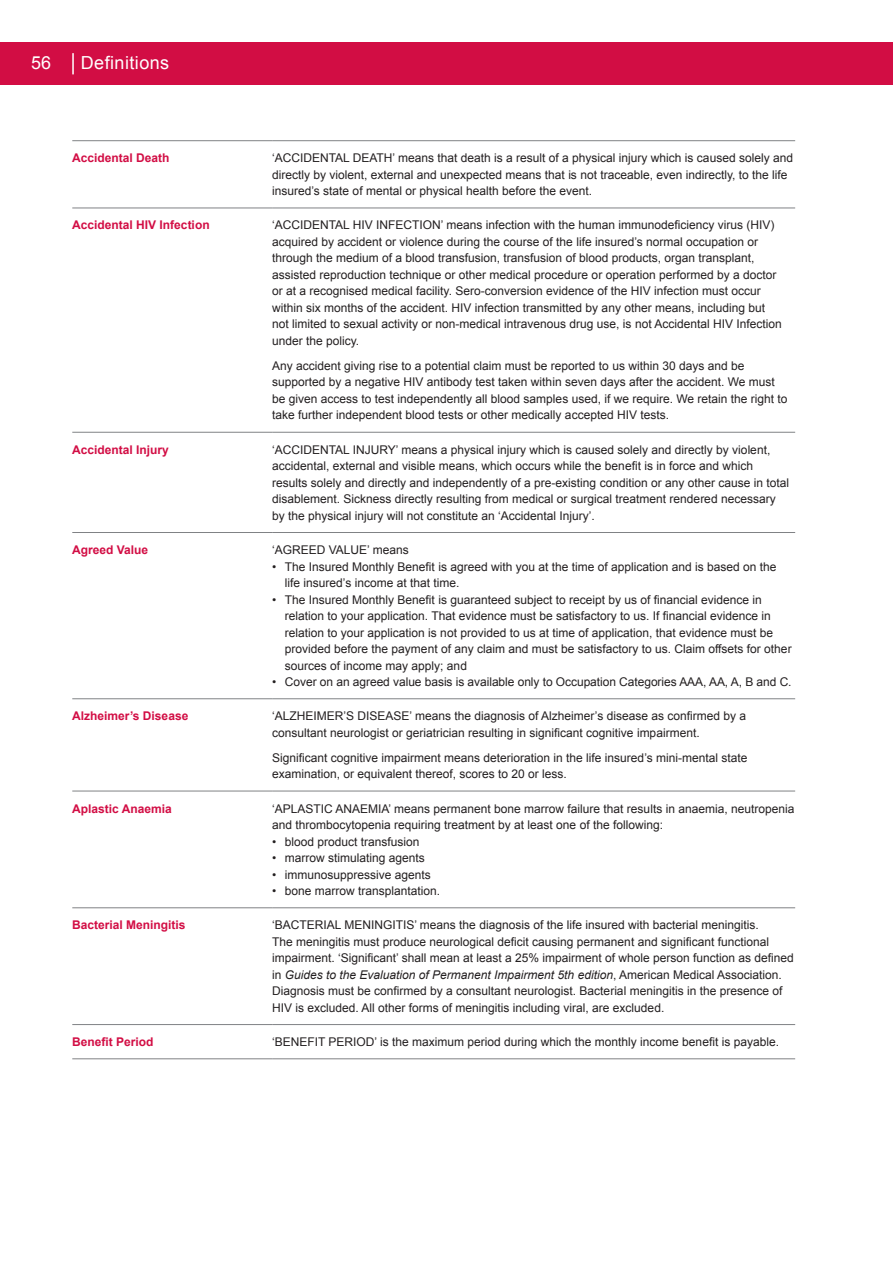
<style>
.page{position:relative;width:893px;height:1263px;background:#fff}
.page>*{position:absolute;margin:0;border:0;box-sizing:border-box;transform-origin:0 0}
.t1{font:18px "Arial";letter-spacing:.025em;color:#fff}
.t2{font:12px/16.5px "Arial";color:#231f20}
.t3{font:700 12px "Arial";color:#d20d44}
.s1{font-style:italic}
</style>
<div class="page">
<div style="left:0;top:43px;width:893px;height:42px;background:#d20d44"></div>
<hr style="left:72px;top:53px;width:2px;height:21px;background:#fff">
<hr style="left:72px;top:432px;width:200px;height:1px;background:#808285">
<hr style="left:272px;top:432px;width:523px;height:1px;background:#808285">
<hr style="left:72px;top:532px;width:200px;height:1px;background:#808285">
<hr style="left:272px;top:532px;width:523px;height:1px;background:#808285">
<hr style="left:72px;top:698px;width:200px;height:1px;background:#808285">
<hr style="left:272px;top:698px;width:523px;height:1px;background:#808285">
<hr style="left:72px;top:791px;width:200px;height:1px;background:#808285">
<hr style="left:272px;top:791px;width:523px;height:1px;background:#808285">
<hr style="left:72px;top:907px;width:200px;height:1px;background:#808285">
<hr style="left:272px;top:907px;width:523px;height:1px;background:#808285">
<hr style="left:72px;top:1024px;width:200px;height:1px;background:#808285">
<hr style="left:272px;top:1024px;width:523px;height:1px;background:#808285">
<hr style="left:72px;top:1058px;width:200px;height:1px;background:#808285">
<hr style="left:272px;top:1058px;width:523px;height:1px;background:#808285">
<hr style="left:72px;top:140px;width:200px;height:1px;background:#808285">
<hr style="left:272px;top:140px;width:523px;height:1px;background:#808285">
<hr style="left:72px;top:208px;width:200px;height:1px;background:#808285">
<hr style="left:272px;top:208px;width:523px;height:1px;background:#808285">
<h1 class="t1" style="left:31px;top:51px;width:22px">56</h1>
<h1 class="t1" style="left:81px;top:51px;width:90px">Definitions</h1>
<p class="t3" style="left:72px;top:150px;width:99px">Accidental Death</p>
<p class="t2" style="left:272px;top:150px;width:522px">‘ACCIDENTAL DEATH’ means that death is a result of a physical injury which is caused solely and directly by violent, external and unexpected means that is not traceable, even indirectly, to the life insured’s state of mental or physical health before the event.</p>
<p class="t3" style="left:72px;top:217px;width:139px">Accidental HIV Infection</p>
<p class="t2" style="left:272px;top:217px;width:511px">‘ACCIDENTAL HIV INFECTION’ means infection with the human immunodeficiency virus (HIV) acquired by accident or violence during the course of the life insured’s normal occupation or through the medium of a blood transfusion, transfusion of blood products, organ transplant, assisted reproduction technique or other medical procedure or operation performed by a doctor or at a recognised medical facility. Sero-conversion evidence of the HIV infection must occur within six months of the accident. HIV infection transmitted by any other means, including but not limited to sexual activity or non-medical intravenous drug use, is not Accidental HIV Infection under the policy.</p>
<p class="t2" style="left:272px;top:358px;width:517px">Any accident giving rise to a potential claim must be reported to us within 30 days and be supported by a negative HIV antibody test taken within seven days after the accident. We must be given access to test independently all blood samples used, if we require. We retain the right to take further independent blood tests or other medically accepted HIV tests.</p>
<p class="t3" style="left:72px;top:442px;width:98px">Accidental Injury</p>
<p class="t2" style="left:272px;top:441px;width:518px">‘ACCIDENTAL INJURY’ means a physical injury which is caused solely and directly by violent, accidental, external and visible means, which occurs while the benefit is in force and which results solely and directly and independently of a pre-existing condition or any other cause in total disablement. Sickness directly resulting from medical or surgical treatment rendered necessary by the physical injury will not constitute an ‘Accidental Injury’.</p>
<p class="t3" style="left:72px;top:542px;width:78px">Agreed Value</p>
<p class="t2" style="left:272px;top:542px;width:138px">‘AGREED VALUE’ means</p>
<p class="t2" style="left:285px;top:558px;width:493px;text-indent:-13px">• The Insured Monthly Benefit is agreed with you at the time of application and is based on the life insured’s income at that time.</p>
<p class="t2" style="left:285px;top:591px;width:508px;text-indent:-13px">• The Insured Monthly Benefit is guaranteed subject to receipt by us of financial evidence in relation to your application. That evidence must be satisfactory to us. If financial evidence in relation to your application is not provided to us at time of application, that evidence must be provided before the payment of any claim and must be satisfactory to us. Claim offsets for other sources of income may apply; and</p>
<p class="t2" style="left:272px;top:674px;width:521px">• Cover on an agreed value basis is available only to Occupation Categories AAA, AA, A, B and C.</p>
<p class="t3" style="left:72px;top:708px;width:118px">Alzheimer’s Disease</p>
<p class="t2" style="left:272px;top:708px;width:475px">‘ALZHEIMER’S DISEASE’ means the diagnosis of Alzheimer’s disease as confirmed by a consultant neurologist or geriatrician resulting in significant cognitive impairment.</p>
<p class="t2" style="left:272px;top:749px;width:477px">Significant cognitive impairment means deterioration in the life insured’s mini-mental state examination, or equivalent thereof, scores to 20 or less.</p>
<p class="t3" style="left:72px;top:800px;width:101px">Aplastic Anaemia</p>
<p class="t2" style="left:272px;top:800px;width:524px">‘APLASTIC ANAEMIA’ means permanent bone marrow failure that results in anaemia, neutropenia and thrombocytopenia requiring treatment by at least one of the following:</p>
<p class="t2" style="left:272px;top:833px;width:149px">• blood product transfusion</p>
<p class="t2" style="left:272px;top:850px;width:154px">• marrow stimulating agents</p>
<p class="t2" style="left:272px;top:866px;width:160px">• immunosuppressive agents</p>
<p class="t2" style="left:272px;top:883px;width:170px">• bone marrow transplantation.</p>
<p class="t3" style="left:72px;top:917px;width:115px">Bacterial Meningitis</p>
<p class="t2" style="left:272px;top:917px;width:523px">‘BACTERIAL MENINGITIS’ means the diagnosis of the life insured with bacterial meningitis.<br>The meningitis must produce neurological deficit causing permanent and significant functional impairment. ‘Significant’ shall mean at least a 25% impairment of whole person function as defined in <span class="s1">Guides to the Evaluation of Permanent Impairment 5th edition</span>, American Medical Association.<br>Diagnosis must be confirmed by a consultant neurologist. Bacterial meningitis in the presence of HIV is excluded. All other forms of meningitis including viral, are excluded.</p>
<p class="t3" style="left:72px;top:1034px;width:83px">Benefit Period</p>
<p class="t2" style="left:272px;top:1034px;width:508px">‘BENEFIT PERIOD’ is the maximum period during which the monthly income benefit is payable.</p>
</div>
